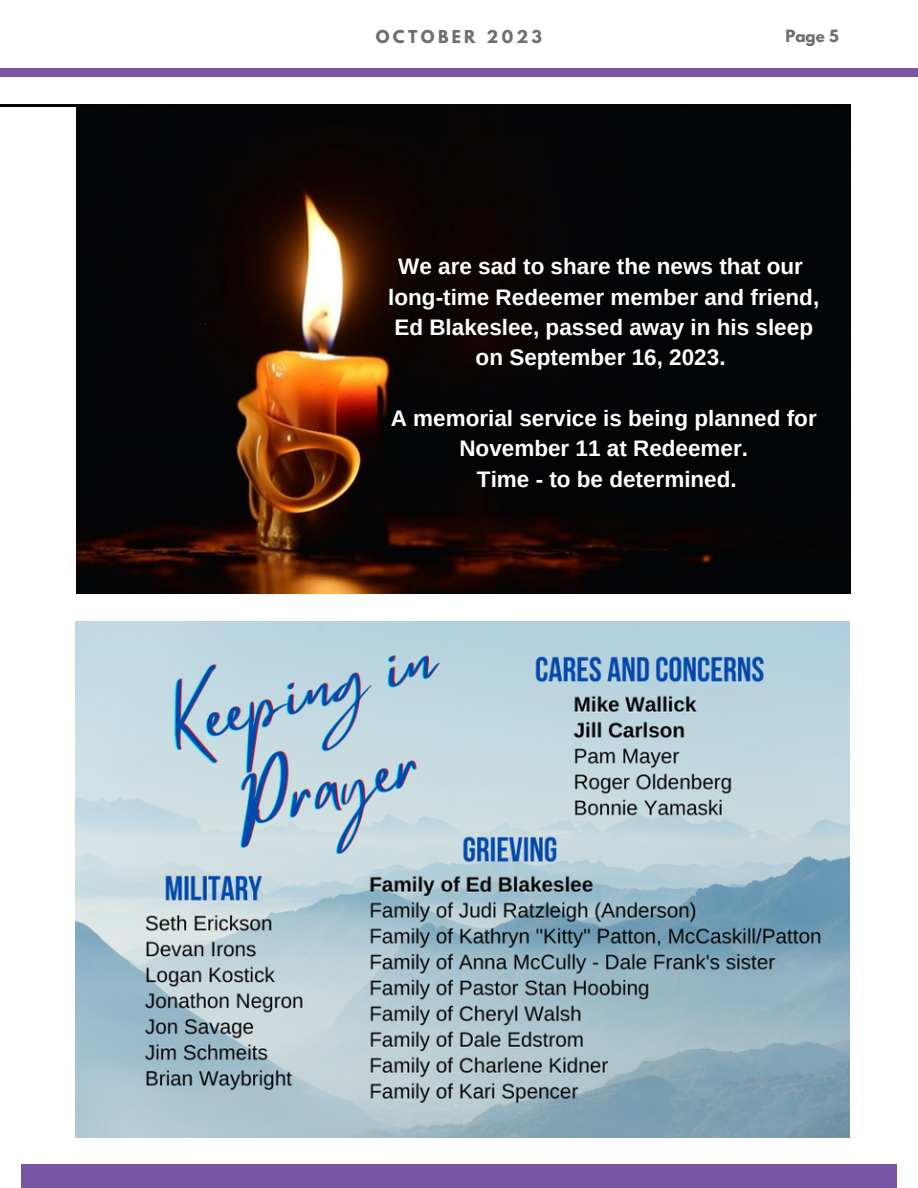
<style>
.page{position:relative;width:918px;height:1188px;background:#fff}
.page>*{position:absolute;margin:0;border:0;box-sizing:border-box;transform-origin:0 0}
.t1{font:700 22.5px/30.3px "Arimo";color:#fff;text-align:center}
.t2{font:700 15.75px "League Spartan";letter-spacing:.21em;color:#6f6f6f}
.t3{font:700 15px "League Spartan";color:#6f6f6f}
</style>
<div class="page">
<div style="left:0;top:68px;width:918px;height:9px;background:#7955a3"></div>
<div style="left:21px;top:1164px;width:876px;height:24px;background:#7955a3"></div>
<img style="left:0;top:104px;width:850px;height:490px">
<div style="left:0;top:107px;width:76px;height:571px;background:#fff"></div>
<img style="left:76px;top:621px;width:774px;height:516px">
<p class="t2" style="left:376px;top:29px;width:168px">OCTOBER 2023</p>
<p class="t3" style="left:785px;top:28px;width:55px">Page 5</p>
<p class="t1" style="left:398px;top:251px;width:406px">We are sad to share the news that our</p>
<p class="t1" style="left:388px;top:282px;width:432px">long-time Redeemer member and friend,<br>Ed Blakeslee, passed away in his sleep on September 16, 2023.</p>
<p class="t1" style="left:391px;top:403px;width:428px">A memorial service is being planned for<br>November 11 at Redeemer.</p>
<p class="t1" style="left:477px;top:464px;width:261px">Time - to be determined.</p>
</div>
